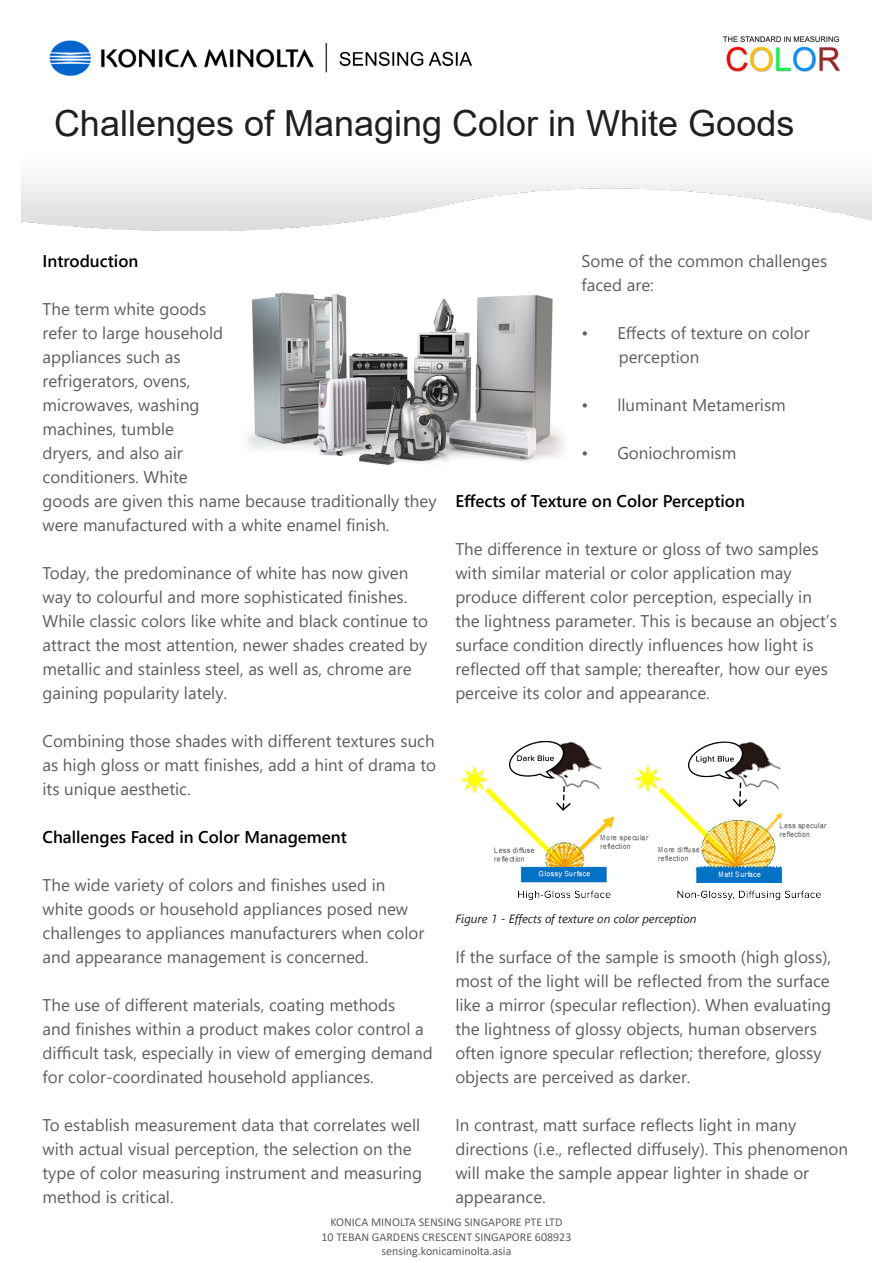
<style>
.page{position:relative;width:893px;height:1263px;background:#fff}
.page>*{position:absolute;margin:0;border:0;box-sizing:border-box;transform-origin:0 0}
.t1{font:36px "Arial";color:#231f20}
.t2{font:16.95px/24px "Segoe UI";color:#5f5e5e}
.t3{font:600 16.95px "Segoe UI";color:#000}
.t4{font:12px "Calibri";color:#5f5e5e}
.t5{font:italic 12px "Segoe UI";color:#231f20}
</style>
<div class="page">
<img style="left:21px;top:36px;width:851px;height:195px">
<img style="left:246px;top:292px;width:318px;height:173px">
<img style="left:460px;top:740px;width:367px;height:160px">
<p class="t1" style="left:54px;top:98px;width:742px">Challenges of Managing Color in White Goods</p>
<p class="t3" style="left:43px;top:245px;width:97px">Introduction</p>
<p class="t2" style="left:43px;top:295px;width:396px">The term white goods<br>refer to large household<br>appliances such as<br>refrigerators, ovens,<br>microwaves, washing<br>machines, tumble<br>dryers, and also air<br>conditioners. White<br>goods are given this name because traditionally they were manufactured with a white enamel finish.</p>
<p class="t2" style="left:43px;top:559px;width:387px">Today, the predominance of white has now given way to colourful and more sophisticated finishes.<br>While classic colors like white and black continue to attract the most attention, newer shades created by metallic and stainless steel, as well as, chrome are gaining popularity lately.</p>
<p class="t2" style="left:43px;top:727px;width:395px;text-align:justify">Combining those shades with different textures such as high gloss or matt finishes, add a hint of drama to its unique aesthetic.</p>
<p class="t3" style="left:43px;top:821px;width:306px">Challenges Faced in Color Management</p>
<p class="t2" style="left:43px;top:871px;width:383px">The wide variety of colors and finishes used in white goods or household appliances posed new challenges to appliances manufacturers when color and appearance management is concerned.</p>
<p class="t2" style="left:43px;top:991px;width:392px">The use of different materials, coating methods<br>and finishes within a product makes color control a difficult task, especially in view of emerging demand for color-coordinated household appliances.</p>
<p class="t2" style="left:43px;top:1111px;width:381px">To establish measurement data that correlates well with actual visual perception, the selection on the type of color measuring instrument and measuring method is critical.</p>
<p class="t2" style="left:582px;top:247px;width:247px">Some of the common challenges faced are:</p>
<p class="t2" style="left:582px;top:319px;width:230px">• Effects of texture on color</p>
<p class="t2" style="left:619px;top:343px;width:82px">perception</p>
<p class="t2" style="left:582px;top:391px;width:206px">• lluminant Metamerism</p>
<p class="t2" style="left:582px;top:439px;width:156px">• Goniochromism</p>
<p class="t3" style="left:455px;top:485px;width:291px">Effects of Texture on Color Perception</p>
<p class="t2" style="left:455px;top:535px;width:383px">The difference in texture or gloss of two samples with similar material or color application may produce different color perception, especially in the lightness parameter. This is because an object’s surface condition directly influences how light is reflected off that sample; thereafter, how our eyes perceive its color and appearance.</p>
<p class="t5" style="left:455px;top:909px;width:243px">Figure 1 - Effects of texture on color perception</p>
<p class="t2" style="left:455px;top:943px;width:377px">If the surface of the sample is smooth (high gloss), most of the light will be reflected from the surface like a mirror (specular reflection). When evaluating the lightness of glossy objects, human observers often ignore specular reflection; therefore, glossy objects are perceived as darker.</p>
<p class="t2" style="left:455px;top:1111px;width:394px">In contrast, matt surface reflects light in many directions (i.e., reflected diffusely). This phenomenon will make the sample appear lighter in shade or appearance.</p>
<p class="t4" style="left:331px;top:1214px;width:233px">KONICA MINOLTA SENSING SINGAPORE PTE LTD</p>
<p class="t4" style="left:322px;top:1228px;width:251px">10 TEBAN GARDENS CRESCENT SINGAPORE 608923</p>
<p class="t4" style="left:382px;top:1243px;width:131px">sensing.konicaminolta.asia</p>
</div>
